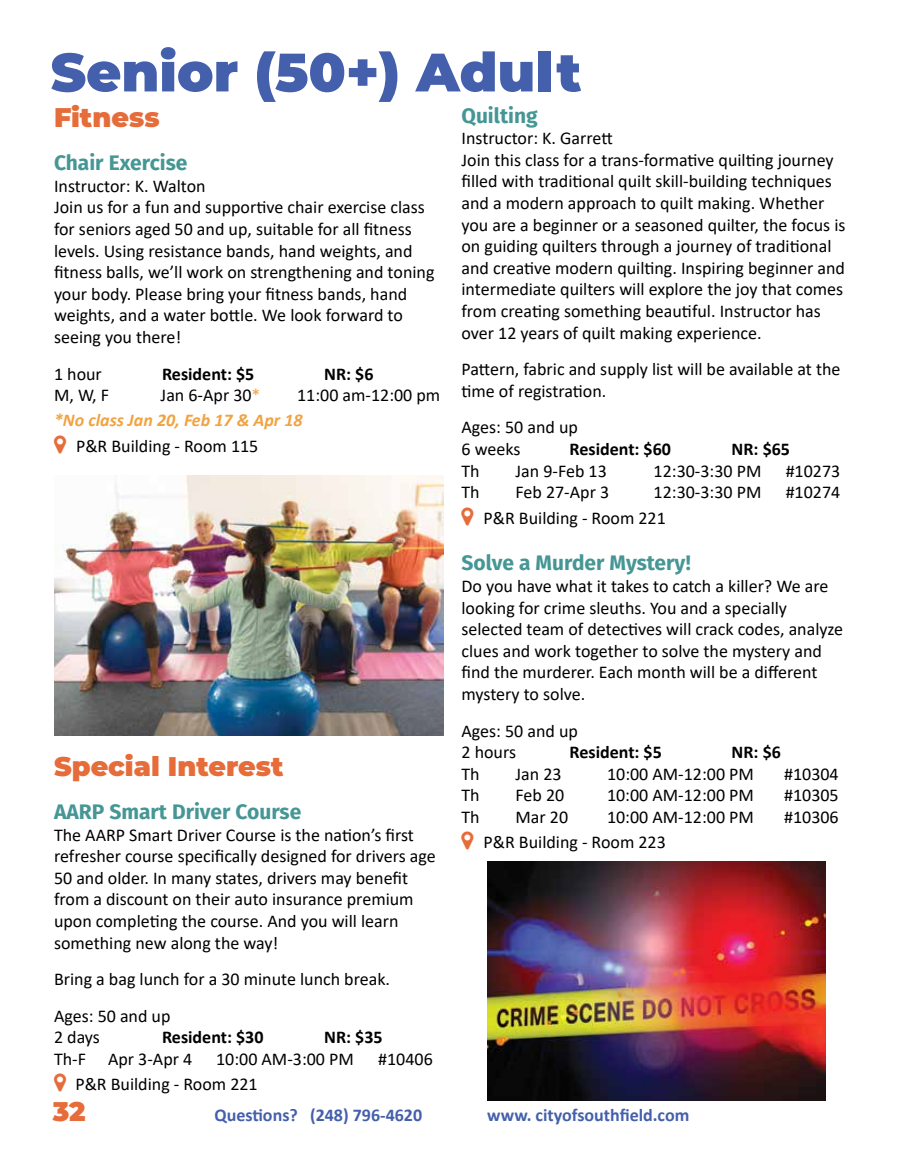
<style>
.page{position:relative;width:905px;height:1175px;background:#fff}
.page>*{position:absolute;margin:0;border:0;box-sizing:border-box;transform-origin:0 0}
.t1{font:900 54px "Montserrat";color:#4460ac}
.t2{font:900 27px "Montserrat";color:#e66c3a}
.t3{font:700 21px "Fira Sans";color:#459694}
.t4{font:18px/21.6px "Calibri";color:#000}
.t5{font:700 18px "Calibri";color:#000}
.t6{font:700 18px "Calibri";color:#4460ac}
.t7{font:italic 700 18px "Calibri";color:#f1a341}
.s1{color:#f1a341}
</style>
<div class="page">
<img style="left:54px;top:476px;width:389px;height:259px">
<img style="left:487px;top:862px;width:338px;height:238px">
<h1 class="t1" style="left:51px;top:32px;width:532px">Senior (50+) Adult</h1>
<h2 class="t2" style="left:54px;top:97px;width:107px">Fitness</h2>
<p class="t3" style="left:54px;top:145px;width:135px">Chair Exercise</p>
<p class="t4" style="left:54px;top:174px;width:382px">Instructor: K. Walton<br>Join us for a fun and supportive chair exercise class for seniors aged 50 and up, suitable for all fitness levels. Using resistance bands, hand weights, and fitness balls, we’ll work on strengthening and toning your body. Please bring your fitness bands, hand weights, and a water bottle. We look forward to seeing you there!</p>
<p class="t4" style="left:54px;top:362px;width:49px">1 hour</p>
<p class="t5" style="left:162px;top:361px;width:94px">Resident: $5</p>
<p class="t5" style="left:324px;top:361px;width:51px">NR: $6</p>
<p class="t4" style="left:54px;top:384px;width:56px">M, W, F</p>
<p class="t4" style="left:161px;top:384px;width:101px">Jan 6-Apr 30<span class="s1">*</span></p>
<p class="t4" style="left:297px;top:384px;width:145px">11:00 am-12:00 pm</p>
<p class="t7" style="left:54px;top:408px;width:250px">*No class Jan 20, Feb 17 &amp; Apr 18</p>
<p class="t4" style="left:76px;top:434px;width:184px">P&amp;R Building - Room 115</p>
<p class="t3" style="left:461px;top:98px;width:78px">Quilting</p>
<p class="t4" style="left:461px;top:127px;width:385px">Instructor: K. Garrett<br>Join this class for a trans-formative quilting journey filled with traditional quilt skill-building techniques and a modern approach to quilt making. Whether you are a beginner or a seasoned quilter, the focus is on guiding quilters through a journey of traditional and creative modern quilting. Inspiring beginner and intermediate quilters will explore the joy that comes from creating something beautiful. Instructor has over 12 years of quilt making experience.</p>
<p class="t4" style="left:461px;top:358px;width:380px">Pattern, fabric and supply list will be available at the time of registration.</p>
<p class="t4" style="left:461px;top:416px;width:118px">Ages: 50 and up<br>6 weeks</p>
<p class="t5" style="left:569px;top:436px;width:103px">Resident: $60</p>
<p class="t5" style="left:731px;top:436px;width:60px">NR: $65</p>
<h2 class="t2" style="left:54px;top:746px;width:231px">Special Interest</h2>
<p class="t3" style="left:54px;top:794px;width:249px">AARP Smart Driver Course</p>
<p class="t4" style="left:54px;top:823px;width:383px">The AARP Smart Driver Course is the nation’s first refresher course specifically designed for drivers age 50 and older. In many states, drivers may benefit from a discount on their auto insurance premium upon completing the course. And you will learn something new along the way!</p>
<p class="t4" style="left:54px;top:960px;width:337px;line-height:36.6px">Bring a bag lunch for a 30 minute lunch break.<br>Ages: 50 and up</p>
<p class="t4" style="left:54px;top:1026px;width:47px">2 days</p>
<p class="t5" style="left:162px;top:1024px;width:103px">Resident: $30</p>
<p class="t5" style="left:324px;top:1024px;width:60px">NR: $35</p>
<p class="t4" style="left:54px;top:1047px;width:140px">Th-F Apr 3-Apr 4</p>
<p class="t4" style="left:216px;top:1047px;width:139px">10:00 AM-3:00 PM</p>
<p class="t4" style="left:378px;top:1047px;width:56px">#10406</p>
<p class="t4" style="left:75px;top:1073px;width:184px">P&amp;R Building - Room 221</p>
<p class="t4" style="left:461px;top:459px;width:20px">Th</p>
<p class="t4" style="left:515px;top:459px;width:93px">Jan 9-Feb 13</p>
<p class="t4" style="left:653px;top:459px;width:109px">12:30-3:30 PM</p>
<p class="t4" style="left:785px;top:459px;width:56px">#10273</p>
<p class="t4" style="left:461px;top:481px;width:20px">Th</p>
<p class="t4" style="left:515px;top:481px;width:95px">Feb 27-Apr 3</p>
<p class="t4" style="left:653px;top:481px;width:109px">12:30-3:30 PM</p>
<p class="t4" style="left:785px;top:481px;width:56px">#10274</p>
<p class="t4" style="left:483px;top:506px;width:184px">P&amp;R Building - Room 221</p>
<p class="t3" style="left:461px;top:545px;width:231px">Solve a Murder Mystery!</p>
<p class="t4" style="left:461px;top:574px;width:383px">Do you have what it takes to catch a killer? We are looking for crime sleuths. You and a specially selected team of detectives will crack codes, analyze clues and work together to solve the mystery and find the murderer. Each month will be a different mystery to solve.</p>
<p class="t4" style="left:461px;top:719px;width:118px">Ages: 50 and up<br>2 hours</p>
<p class="t5" style="left:569px;top:739px;width:94px">Resident: $5</p>
<p class="t5" style="left:731px;top:739px;width:51px">NR: $6</p>
<p class="t4" style="left:461px;top:762px;width:20px">Th</p>
<p class="t4" style="left:515px;top:762px;width:48px">Jan 23</p>
<p class="t4" style="left:607px;top:762px;width:148px">10:00 AM-12:00 PM</p>
<p class="t4" style="left:784px;top:762px;width:56px">#10304</p>
<p class="t4" style="left:461px;top:784px;width:20px">Th</p>
<p class="t4" style="left:515px;top:784px;width:50px">Feb 20</p>
<p class="t4" style="left:607px;top:784px;width:148px">10:00 AM-12:00 PM</p>
<p class="t4" style="left:784px;top:784px;width:56px">#10305</p>
<p class="t4" style="left:461px;top:805px;width:20px">Th</p>
<p class="t4" style="left:515px;top:805px;width:54px">Mar 20</p>
<p class="t4" style="left:607px;top:805px;width:148px">10:00 AM-12:00 PM</p>
<p class="t4" style="left:784px;top:805px;width:56px">#10306</p>
<p class="t4" style="left:483px;top:831px;width:184px">P&amp;R Building - Room 223</p>
<h2 class="t2" style="left:53px;top:1091px;width:34px">32</h2>
<p class="t6" style="left:214px;top:1102px;width:209px">Questions? (248) 796-4620</p>
<p class="t6" style="left:487px;top:1102px;width:203px">www. cityofsouthfield.com</p>
</div>
